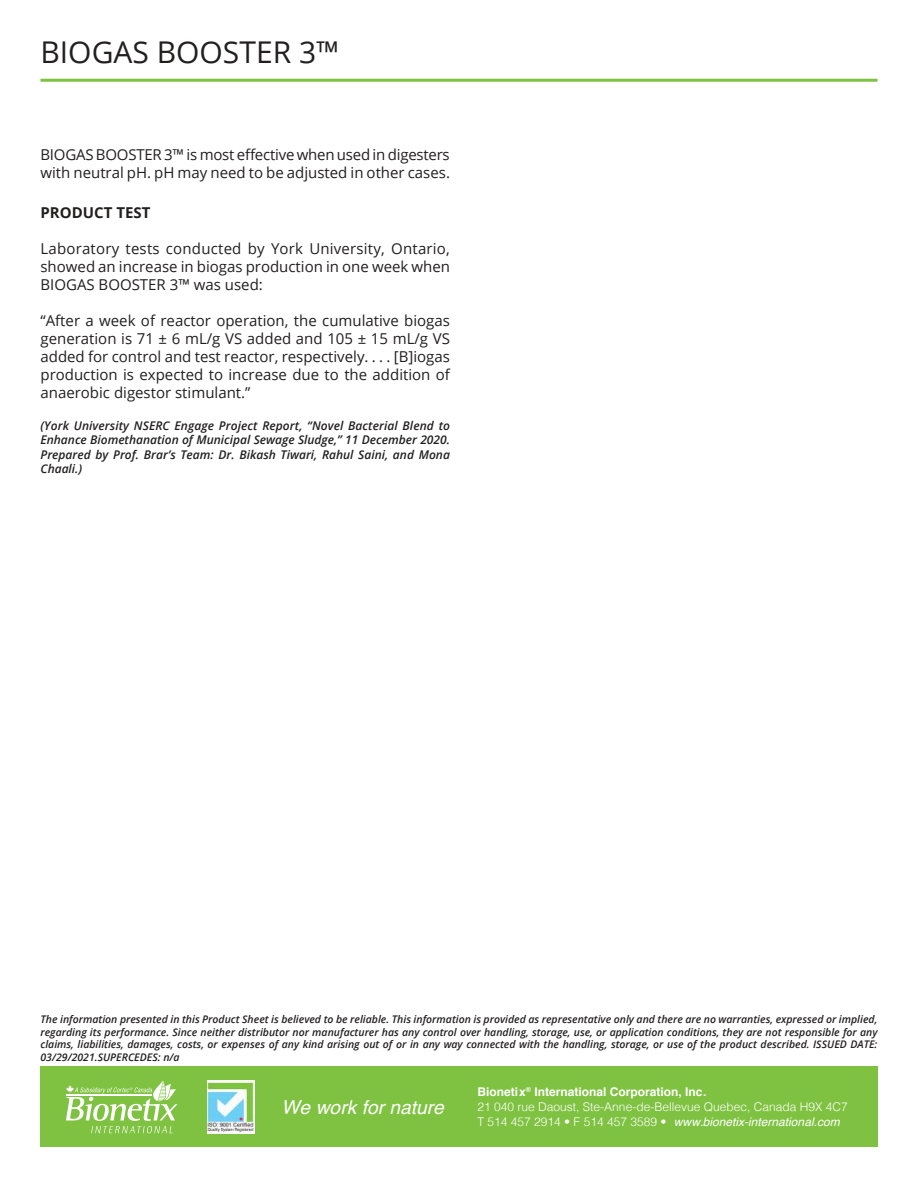
<style>
.page{position:relative;width:918px;height:1188px;background:#fff}
.page>*{position:absolute;margin:0;border:0;box-sizing:border-box;transform-origin:0 0}
.t1{font:30px "Open Sans";color:#221f1f}
.t2{font:italic 19.2px "Helvetica";color:#fff}
.t3{font:15px/18px "Open Sans";color:#221f1f;text-align:justify}
.t4{font:700 15px "Open Sans";color:#221f1f}
.t5{font:italic 600 12px/14.4px "Open Sans";color:#221f1f;text-align:justify}
.t6{font:300 12px/15px "Helvetica";color:#fff}
.t7{font:italic 600 10.5px/12.6px "Open Sans";color:#221f1f;text-align:justify}
.s1{font-weight:700}
.s2{font-weight:400;font-style:italic}
</style>
<div class="page">
<hr style="left:41px;top:79px;width:837px;height:3px;background:#7fc241">
<div style="left:41px;top:1066px;width:837px;height:81px;background:#7fc241"></div>
<svg style="left:66px;top:1081px;width:111px;height:52px"></svg>
<img style="left:208px;top:1081px;width:46px;height:52px">
<h1 class="t1" style="left:40px;top:41px;width:300px">BIOGAS BOOSTER 3™</h1>
<h3 class="t3" style="left:40px;top:145px;width:411px">BIOGAS BOOSTER 3™ is most effective when used in digesters with neutral pH. pH may need to be adjusted in other cases.</h3>
<h3 class="t4" style="left:40px;top:204px;width:111px">PRODUCT TEST</h3>
<h3 class="t3" style="left:40px;top:241px;width:411px">Laboratory tests conducted by York University, Ontario, showed an increase in biogas production in one week when BIOGAS BOOSTER 3™ was used:</h3>
<p class="t3" style="left:40px;top:313px;width:411px">“After a week of reactor operation, the cumulative biogas generation is 71 ± 6 mL/g VS added and 105 ± 15 mL/g VS added for control and test reactor, respectively. . . . [B]iogas production is expected to increase due to the addition of anaerobic digestor stimulant.”</p>
<p class="t5" style="left:40px;top:420px;width:411px">(York University NSERC Engage Project Report, “Novel Bacterial Blend to Enhance Biomethanation of Municipal Sewage Sludge,” 11 December 2020.<br>Prepared by Prof. Brar’s Team: Dr. Bikash Tiwari, Rahul Saini, and Mona Chaali.)</p>
<p class="t7" style="left:40px;top:1014px;width:838px">The information presented in this Product Sheet is believed to be reliable. This information is provided as representative only and there are no warranties, expressed or implied, regarding its performance. Since neither distributor nor manufacturer has any control over handling, storage, use, or application conditions, they are not responsible for any claims, liabilities, damages, costs, or expenses of any kind arising out of or in any way connected with the handling, storage, or use of the product described. ISSUED DATE:<br>03/29/2021.SUPERCEDES: n/a</p>
<h2 class="t2" style="left:281px;top:1096px;width:164px">We work for nature</h2>
<p class="t6" style="left:478px;top:1085px;width:372px"><span class="s1">Bionetix</span><sup>®</sup> <span class="s1">International Corporation, Inc.<br></span>21 040 rue Daoust, Ste-Anne-de-Bellevue Quebec, Canada H9X 4C7<br>T 514 457 2914 ï F 514 457 3589 ï <span class="s2">www.bionetix-international.com</span></p>
</div>
